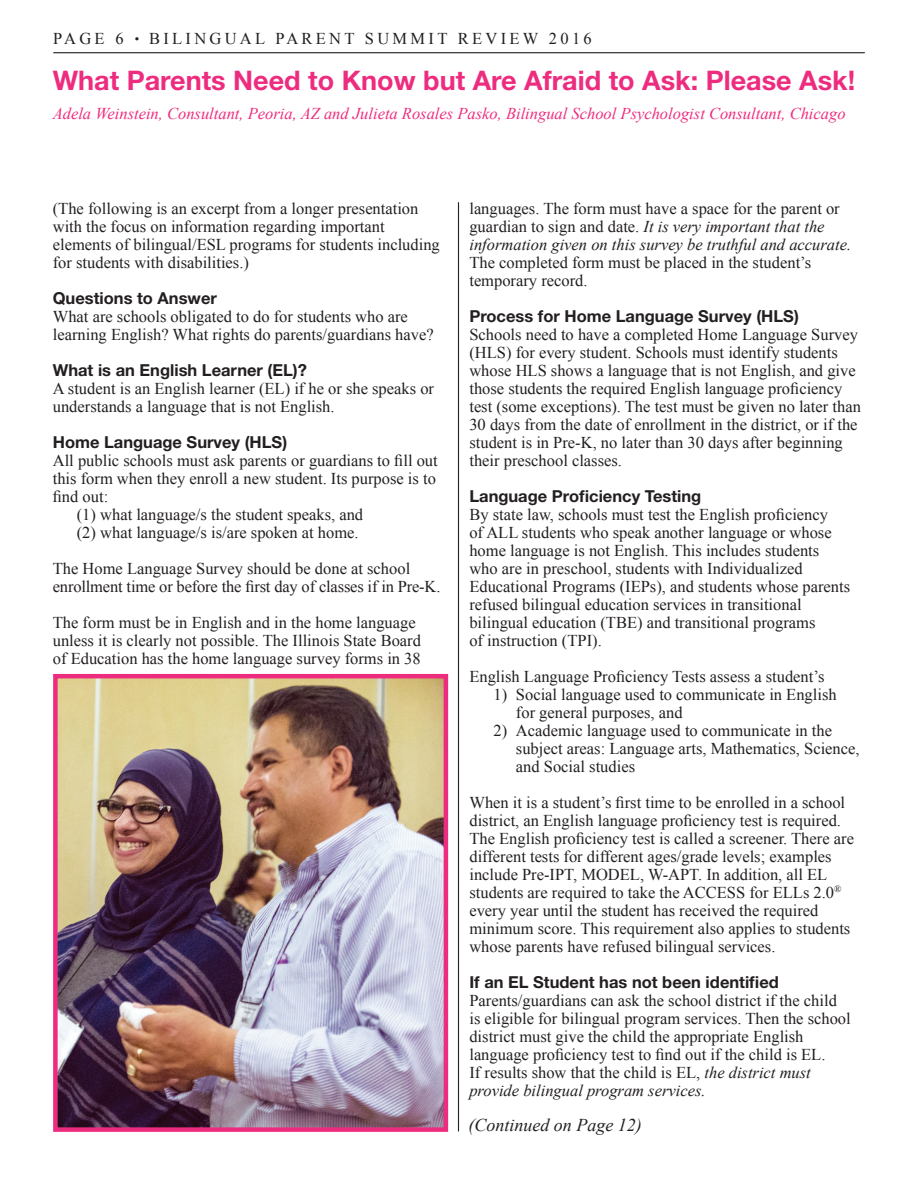
<style>
.page{position:relative;width:918px;height:1188px;background:#fff}
.page>*{position:absolute;margin:0;border:0;box-sizing:border-box;transform-origin:0 0}
.t1{font:700 27px "Helvetica Neue LT Std";color:#ee2c7f}
.t2{font:italic 18px "Times New Roman";color:#231f20}
.t3{font:16.5px/18px "Times New Roman";color:#231f20}
.t4{font:700 16.5px "Helvetica Neue LT Std";color:#231f20}
.t5{font:italic 16.5px/18px "Times New Roman";color:#231f20}
.t6{font:italic 16.5px "Times New Roman";color:#ee2c7f}
.t7{font:16.5px "Times New Roman";letter-spacing:.2em;color:#231f20}
.s1{font-family:"Helvetica Neue LT Std";font-size:9px}
.s2{font-style:normal}
.s3{font-style:italic}
</style>
<div class="page">
<hr style="left:53px;top:52px;width:812px;height:1px;background:#231f20">
<hr style="left:458px;top:202px;width:1px;height:929px;background:#231f20">
<img style="left:58px;top:679px;width:385px;height:448px">
<div style="left:53px;top:674px;width:395px;height:458px;border:4px solid #ee2c7f"></div>
<p class="t7" style="left:53px;top:27px;width:540px">PAGE 6 <span class="s1">•</span> BILINGUAL PARENT SUMMIT REVIEW 2016</p>
<h1 class="t1" style="left:53px;top:64px;width:804px">What Parents Need to Know but Are Afraid to Ask: Please Ask!</h1>
<p class="t6" style="left:53px;top:102px;width:794px">Adela Weinstein, Consultant, Peoria, AZ and Julieta Rosales Pasko, Bilingual School Psychologist Consultant, Chicago</p>
<p class="t3" style="left:53px;top:199px;width:389px">(The following is an excerpt from a longer presentation with the focus on information regarding important elements of bilingual/ESL programs for students including for students with disabilities.)</p>
<p class="t4" style="left:53px;top:288px;width:166px">Questions to Answer</p>
<p class="t3" style="left:53px;top:307px;width:382px">What are schools obligated to do for students who are learning English? What rights do parents/guardians have?</p>
<p class="t4" style="left:53px;top:360px;width:256px">What is an English Learner (EL)?</p>
<p class="t3" style="left:53px;top:379px;width:383px">A student is an English learner (EL) if he or she speaks or understands a language that is not English.</p>
<p class="t4" style="left:53px;top:432px;width:236px">Home Language Survey (HLS)</p>
<p class="t3" style="left:53px;top:451px;width:386px">All public schools must ask parents or guardians to fill out</p>
<p class="t3" style="left:53px;top:469px;width:385px">this form when they enroll a new student. Its purpose is to</p>
<p class="t3" style="left:53px;top:487px;width:57px">find out:</p>
<p class="t3" style="left:77px;top:505px;width:288px">(1) what language/s the student speaks, and</p>
<p class="t3" style="left:77px;top:523px;width:283px">(2) what language/s is/are spoken at home.</p>
<p class="t3" style="left:53px;top:559px;width:389px">The Home Language Survey should be done at school enrollment time or before the first day of classes if in Pre-K.</p>
<p class="t3" style="left:53px;top:613px;width:370px">The form must be in English and in the home language unless it is clearly not possible. The Illinois State Board of Education has the home language survey forms in 38</p>
<p class="t5" style="left:469px;top:199px;width:383px"><span class="s2">languages. The form must have a space for the parent or guardian to sign and date.</span> It is very important that the information given on this survey be truthful and accurate.</p>
<p class="t3" style="left:469px;top:253px;width:343px">The completed form must be placed in the student’s temporary record.</p>
<p class="t4" style="left:469px;top:306px;width:331px">Process for Home Language Survey (HLS)</p>
<p class="t3" style="left:469px;top:325px;width:393px">Schools need to have a completed Home Language Survey (HLS) for every student. Schools must identify students whose HLS shows a language that is not English, and give those students the required English language proficiency test (some exceptions). The test must be given no later than 30 days from the date of enrollment in the district, or if the student is in Pre-K, no later than 30 days after beginning their preschool classes.</p>
<p class="t4" style="left:469px;top:486px;width:233px">Language Proficiency Testing</p>
<p class="t3" style="left:469px;top:505px;width:382px">By state law, schools must test the English proficiency<br>of ALL students who speak another language or whose home language is not English. This includes students who are in preschool, students with Individualized Educational Programs (IEPs), and students whose parents refused bilingual education services in transitional bilingual education (TBE) and transitional programs<br>of instruction (TPI).</p>
<p class="t3" style="left:469px;top:667px;width:357px">English Language Proficiency Tests assess a student’s</p>
<p class="t3" style="left:516px;top:685px;width:322px;text-indent:-23px">1) Social language used to communicate in English for general purposes, and</p>
<p class="t3" style="left:516px;top:721px;width:345px;text-indent:-23px">2) Academic language used to communicate in the subject areas: Language arts, Mathematics, Science, and Social studies</p>
<p class="t3" style="left:469px;top:793px;width:386px">When it is a student’s first time to be enrolled in a school district, an English language proficiency test is required.<br>The English proficiency test is called a screener. There are different tests for different ages/grade levels; examples include Pre-IPT, MODEL, W-APT. In addition, all EL students are required to take the ACCESS for ELLs 2.0<sup>® </sup>every year until the student has received the required minimum score. This requirement also applies to students whose parents have refused bilingual services.</p>
<p class="t4" style="left:469px;top:972px;width:311px">If an EL Student has not been identified</p>
<p class="t3" style="left:469px;top:991px;width:383px">Parents/guardians can ask the school district if the child is eligible for bilingual program services. Then the school district must give the child the appropriate English language proficiency test to find out if the child is EL.<br>If results show that the child is EL, <span class="s3">the district must provide bilingual program services.</span></p>
<p class="t2" style="left:468px;top:1113px;width:175px">(Continued on Page 12)</p>
</div>
